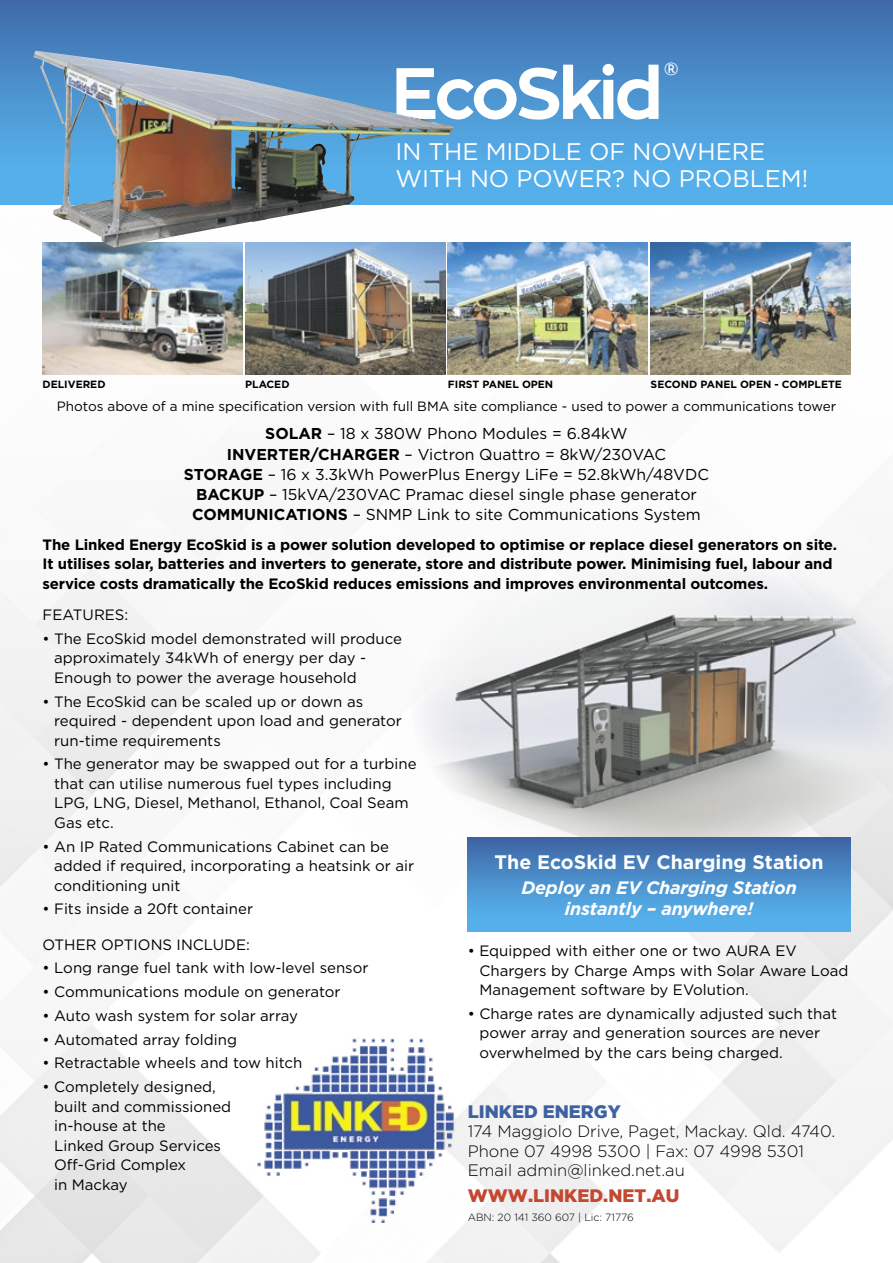
<style>
.page{position:relative;width:893px;height:1263px;background:#fff}
.page>*{position:absolute;margin:0;border:0;box-sizing:border-box;transform-origin:0 0}
.t1{font:700 72px "Zona Pro";letter-spacing:-.05em;color:#fff}
.t2{font:600 24.9px "Josefin Sans";color:#fff}
.t3{font:24px/27px "Gotham";color:#fff}
.t4{font:700 19.5px "Gotham";color:#fff}
.t5{font:italic 700 18px/21px "Gotham";letter-spacing:-.01em;color:#fff;text-align:center}
.t6{font:900 18px "Gotham";color:#c44831}
.t7{font:900 18px "Gotham";color:#3e61a1}
.t8{font:300 16.5px/19.5px "Gotham";color:#000}
.t9{font:15.75px/20.2px "Gotham";color:#000;text-align:center}
.t10{font:15px/19.5px "Gotham";color:#000}
.t11{font:700 15px/19.5px "Gotham";letter-spacing:-.01em;color:#000}
.t12{font:13.5px "Gotham";color:#000}
.t13{font:700 10.5px "Gotham";color:#000}
.t14{font:300 10.5px "Gotham";color:#000}
.s1{font-weight:700}
</style>
<div class="page">
<img style="left:0;top:204px;width:893px;height:1059px">
<div style="left:0;top:0;width:893px;height:204px;background:linear-gradient(to bottom,#416eac,#59baf4)"></div>
<img style="left:245px;top:248px;width:200px;height:126px">
<img style="left:43px;top:248px;width:199px;height:126px">
<img style="left:448px;top:242px;width:200px;height:132px">
<img style="left:651px;top:242px;width:199px;height:132px">
<img style="left:33px;top:50px;width:421px;height:198px">
<img style="left:411px;top:551px;width:482px;height:317px">
<div style="left:468px;top:838px;width:382px;height:93px;background:linear-gradient(to bottom,#3f68a6,#59bbf5)"></div>
<img style="left:255px;top:1036px;width:201px;height:187px">
<h2 class="t2" style="left:663px;top:54px;width:17px">®</h2>
<h1 class="t1" style="left:391px;top:46px;width:273px">EcoSkid</h1>
<h3 class="t3" style="left:395px;top:137px;width:414px">IN THE MIDDLE OF NOWHERE<br>WITH NO POWER? NO PROBLEM!</h3>
<p class="t13" style="left:43px;top:378px;width:65px">DELIVERED</p>
<p class="t13" style="left:245px;top:378px;width:46px">PLACED</p>
<p class="t13" style="left:448px;top:378px;width:107px">FIRST PANEL OPEN</p>
<p class="t13" style="left:651px;top:378px;width:193px">SECOND PANEL OPEN - COMPLETE</p>
<p class="t12" style="left:57px;top:397px;width:781px">Photos above of a mine specification version with full BMA site compliance - used to power a communications tower</p>
<p class="t9" style="left:184px;top:423px;width:527px"><span class="s1">SOLAR</span> – 18 x 380W Phono Modules = 6.84kW <span class="s1">INVERTER/CHARGER</span> – Victron Quattro = 8kW/230VAC<br><span class="s1">STORAGE</span> – 16 x 3.3kWh PowerPlus Energy LiFe = 52.8kWh/48VDC <span class="s1">BACKUP</span> – 15kVA/230VAC Pramac diesel single phase generator <span class="s1">COMMUNICATIONS</span> – SNMP Link to site Communications System</p>
<p class="t11" style="left:43px;top:534px;width:796px">The Linked Energy EcoSkid is a power solution developed to optimise or replace diesel generators on site.<br>It utilises solar, batteries and inverters to generate, store and distribute power. Minimising fuel, labour and service costs dramatically the EcoSkid reduces emissions and improves environmental outcomes.</p>
<p class="t10" style="left:43px;top:605px;width:87px">FEATURES:</p>
<p class="t10" style="left:54px;top:628px;width:349px;text-indent:-12px">• The EcoSkid model demonstrated will produce approximately 34kWh of energy per day -<br>Enough to power the average household</p>
<p class="t10" style="left:54px;top:691px;width:349px;text-indent:-12px">• The EcoSkid can be scaled up or down as required - dependent upon load and generator run-time requirements</p>
<p class="t10" style="left:54px;top:754px;width:364px;text-indent:-12px">• The generator may be swapped out for a turbine that can utilise numerous fuel types including LPG, LNG, Diesel, Methanol, Ethanol, Coal Seam Gas etc.</p>
<p class="t10" style="left:54px;top:836px;width:362px;text-indent:-12px">• An IP Rated Communications Cabinet can be added if required, incorporating a heatsink or air conditioning unit</p>
<p class="t10" style="left:43px;top:899px;width:212px">• Fits inside a 20ft container</p>
<p class="t10" style="left:43px;top:934px;width:209px">OTHER OPTIONS INCLUDE:</p>
<p class="t10" style="left:43px;top:958px;width:328px">• Long range fuel tank with low-level sensor</p>
<p class="t10" style="left:43px;top:982px;width:300px">• Communications module on generator</p>
<p class="t10" style="left:43px;top:1005px;width:257px">• Auto wash system for solar array</p>
<p class="t10" style="left:43px;top:1029px;width:196px">• Automated array folding</p>
<p class="t10" style="left:43px;top:1053px;width:261px">• Retractable wheels and tow hitch</p>
<p class="t10" style="left:54px;top:1077px;width:179px;text-indent:-12px">• Completely designed, built and commissioned in-house at the<br>Linked Group Services<br>Off-Grid Complex<br>in Mackay</p>
<h3 class="t4" style="left:495px;top:851px;width:330px">The EcoSkid EV Charging Station</h3>
<p class="t5" style="left:521px;top:877px;width:277px">Deploy an EV Charging Station instantly – anywhere!</p>
<p class="t10" style="left:479px;top:941px;width:370px;text-indent:-12px">• Equipped with either one or two AURA EV<br>Chargers by Charge Amps with Solar Aware Load<br>Management software by EVolution.</p>
<p class="t10" style="left:479px;top:1003px;width:359px;text-indent:-12px">• Charge rates are dynamically adjusted such that power array and generation sources are never overwhelmed by the cars being charged.</p>
<p class="t7" style="left:468px;top:1101px;width:154px">LINKED ENERGY</p>
<p class="t8" style="left:468px;top:1121px;width:369px">174 Maggiolo Drive, Paget, Mackay. Qld. 4740.<br>Phone 07 4998 5300 | Fax: 07 4998 5301<br>Email admin@linked.net.au</p>
<p class="t6" style="left:468px;top:1185px;width:213px">WWW.LINKED.NET.AU</p>
<p class="t14" style="left:468px;top:1210px;width:168px">ABN: 20 141 360 607 | Lic: 71776</p>
</div>
